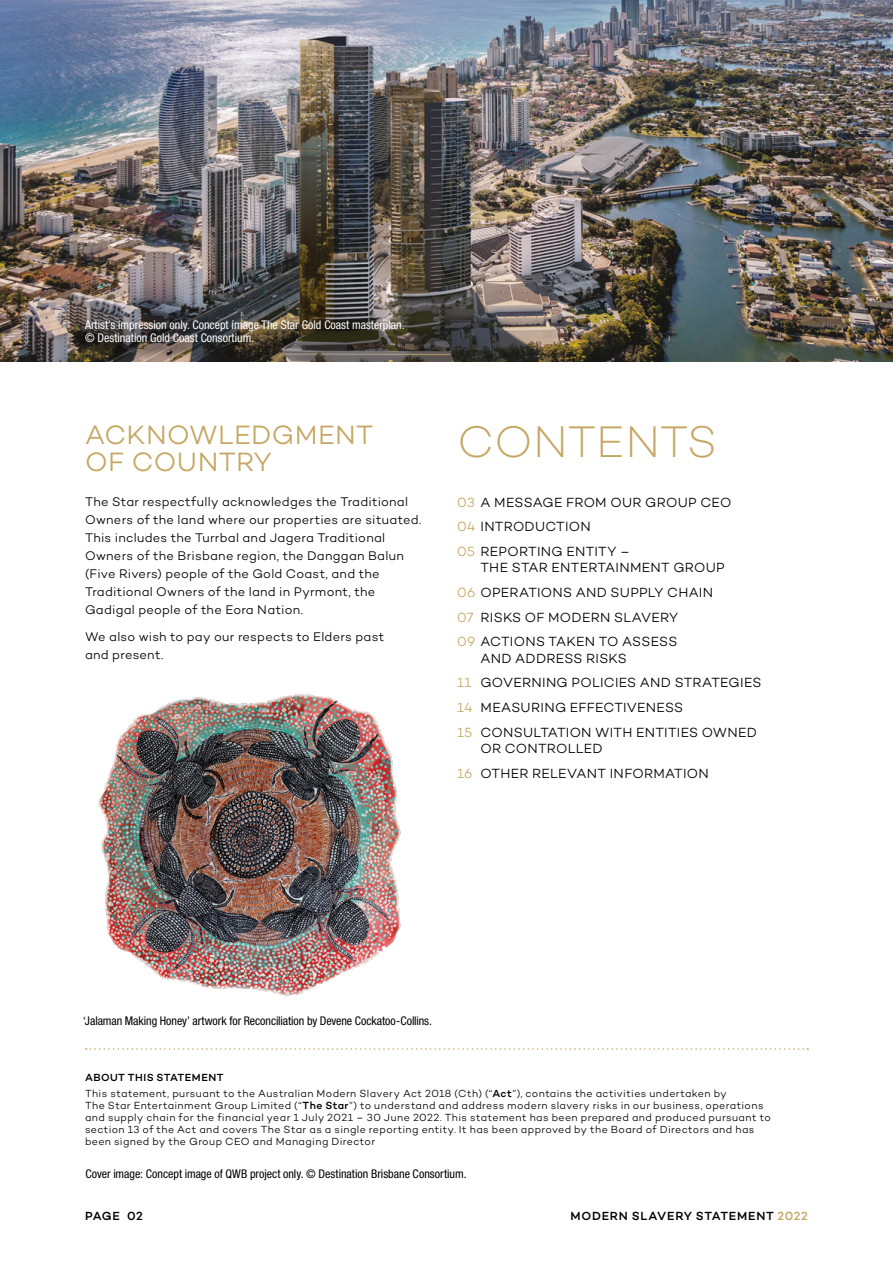
<style>
.page{position:relative;width:893px;height:1263px;background:#fff}
.page>*{position:absolute;margin:0;border:0;box-sizing:border-box;transform-origin:0 0}
.t1{font:200 45px "Campton";color:#c5a762}
.t2{font:300 27px/27px "Campton";letter-spacing:.01em;color:#c5a762}
.t3{font:300 13.5px/24.8px "Campton";letter-spacing:.015em;color:#000}
.t4{font:300 12.75px/18px "Campton";letter-spacing:.02em;color:#000}
.t5{font:condensed 12px "Helvetica Neue LT Std";letter-spacing:-.005em;color:#000}
.t6{font:condensed 12px/13.5px "Helvetica Neue LT Std";color:#fff}
.t7{font:500 12px "Campton";letter-spacing:.055em;color:#000}
.t8{font:300 10.5px/12px "Campton";letter-spacing:.035em;color:#000}
.s1{color:#c5a762}
.s2{font-weight:500}
</style>
<div class="page">
<img style="left:0;top:0;width:893px;height:361px">
<img style="left:64px;top:313px;width:476px;height:48px">
<svg style="left:86px;top:1048px;width:722px;height:2px"></svg>
<img style="left:98px;top:693px;width:303px;height:303px">
<p class="t6" style="left:85px;top:318px;width:321px">Artist’s impression only. Concept image The Star Gold Coast masterplan. © Destination Gold Coast Consortium.</p>
<h2 class="t2" style="left:85px;top:421px;width:290px">ACKNOWLEDGMENT<br>OF COUNTRY</h2>
<p class="t4" style="left:85px;top:493px;width:338px">The Star respectfully acknowledges the Traditional Owners of the land where our properties are situated.<br>This includes the Turrbal and Jagera Traditional Owners of the Brisbane region, the Danggan Balun (Five Rivers) people of the Gold Coast, and the Traditional Owners of the land in Pyrmont, the Gadigal people of the Eora Nation.</p>
<p class="t4" style="left:85px;top:627px;width:301px">We also wish to pay our respects to Elders past and present.</p>
<h1 class="t1" style="left:457px;top:414px;width:261px">CONTENTS</h1>
<p class="t3" style="left:457px;top:489px;width:276px"><span class="s1">03</span> A MESSAGE FROM OUR GROUP CEO<br><span class="s1">04</span> INTRODUCTION<br><span class="s1">05</span> REPORTING ENTITY –</p>
<p class="t3" style="left:457px;top:555px;width:269px;text-indent:23px">THE STAR ENTERTAINMENT GROUP<br><span class="s1">06</span> OPERATIONS AND SUPPLY CHAIN<br><span class="s1">07</span> RISKS OF MODERN SLAVERY<br><span class="s1">09</span> ACTIONS TAKEN TO ASSESS</p>
<p class="t3" style="left:457px;top:645px;width:306px;text-indent:23px">AND ADDRESS RISKS<br><span class="s1">11</span> GOVERNING POLICIES AND STRATEGIES<br><span class="s1">14</span> MEASURING EFFECTIVENESS<br><span class="s1">15</span> CONSULTATION WITH ENTITIES OWNED</p>
<p class="t3" style="left:457px;top:736px;width:253px;text-indent:23px">OR CONTROLLED<br><span class="s1">16</span> OTHER RELEVANT INFORMATION</p>
<p class="t5" style="left:83px;top:1013px;width:350px">‘Jalaman Making Honey’ artwork for Reconciliation by Devene Cockatoo-Collins.</p>
<p class="t8" style="left:85px;top:1069px;width:643px;line-height:16.2px"><span class="s2">ABOUT THIS STATEMENT<br></span>This statement, pursuant to the Australian Modern Slavery Act 2018 (Cth) (“<span class="s2">Act</span>”), contains the activities undertaken by</p>
<p class="t8" style="left:85px;top:1099px;width:687px">The Star Entertainment Group Limited (“<span class="s2">The Star</span>”) to understand and address modern slavery risks in our business, operations and supply chain for the financial year 1 July 2021 – 30 June 2022. This statement has been prepared and produced pursuant to section 13 of the Act and covers The Star as a single reporting entity. It has been approved by the Board of Directors and has been signed by the Group CEO and Managing Director</p>
<p class="t5" style="left:85px;top:1166px;width:383px">Cover image: Concept image of QWB project only. © Destination Brisbane Consortium.</p>
<p class="t7" style="left:85px;top:1209px;width:59px">PAGE 02</p>
<p class="t7" style="left:571px;top:1209px;width:239px">MODERN SLAVERY STATEMENT <span class="s1">2022</span></p>
</div>
